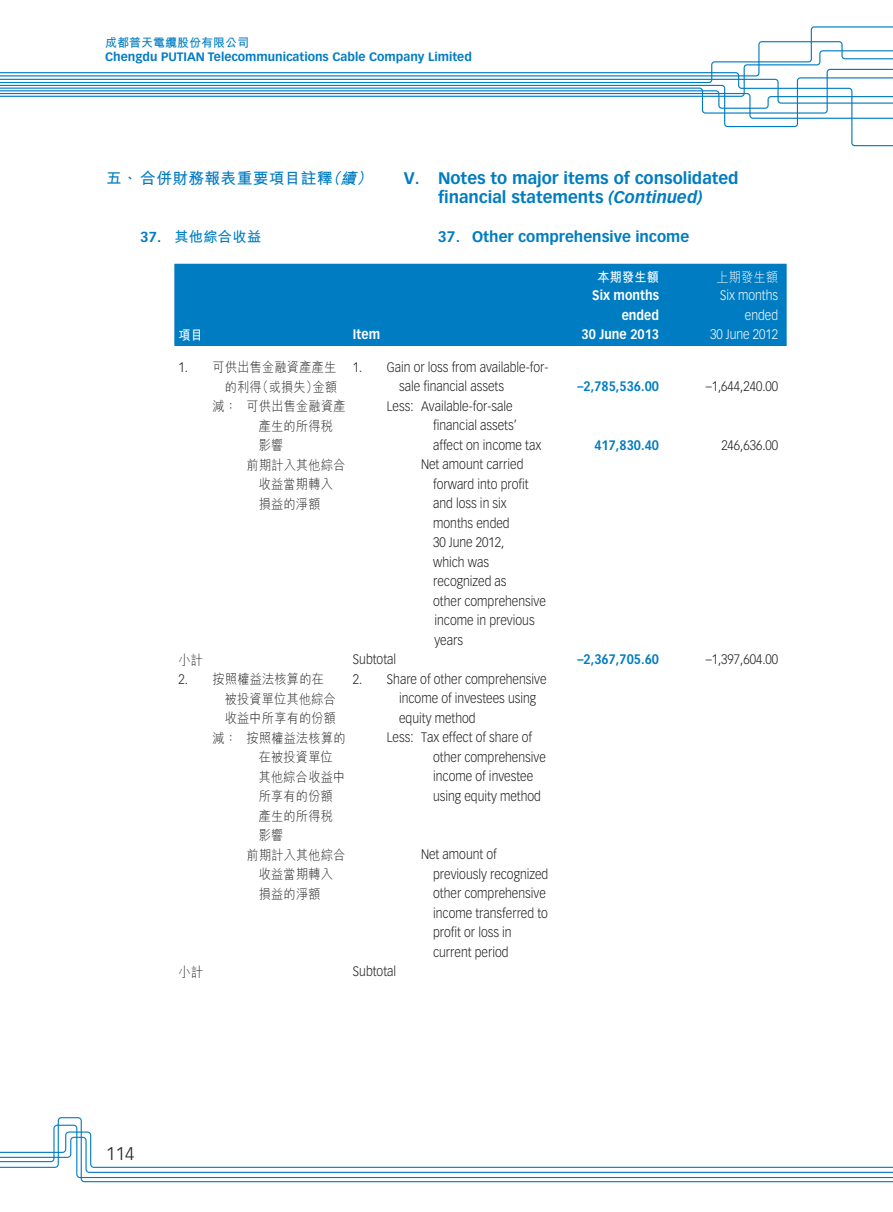
<style>
.page{position:relative;width:893px;height:1212px;background:#fff}
.page>*{position:absolute;margin:0;border:0;box-sizing:border-box;transform-origin:0 0}
.t1{font:300 18px "Vectora LT Std";color:#231f20}
.t2{font:700 16.5px/19.5px "Vectora LT Std";color:#007cc2;text-align:center}
.t3{font:700 15.75px "M Hei HK";letter-spacing:.02em;color:#007cc2}
.t4{font:700 15px "Vectora LT Std";color:#007cc2}
.t5{font:700 14.25px "M Hei HK";letter-spacing:.02em;color:#007cc2}
.t6{font:300 13.5px/19.5px "Vectora LT Std";color:#231f20;scale:.9 1}
.t7{font:300 13.5px/19.5px "M Hei HK";letter-spacing:.02em;color:#231f20;scale:.9 1}
.t8{font:700 13.5px "Vectora LT Std";color:#007cc2;scale:.9 1}
.t9{font:700 13.5px/19.5px "Vectora LT Std";color:#fff;text-align:right;scale:.9 1}
.t10{font:300 13.5px/19.5px "Vectora LT Std";color:#fff;text-align:right;scale:.9 1}
.t11{font:700 13.5px "M Hei HK";letter-spacing:.02em;color:#fff;scale:.9 1}
.t12{font:300 13.5px "M Hei HK";letter-spacing:.02em;color:#fff;scale:.9 1}
.t13{font:700 12px "Vectora LT Std";color:#007cc2}
.t14{font:700 12px "M Hei HK";color:#007cc2}
.s1{font-style:italic}
.s2{font-family:"Vectora LT Std"}
</style>
<div class="page">
<svg style="left:0;top:41px;width:893px;height:78px"></svg>
<svg style="left:0;top:1117px;width:893px;height:65px"></svg>
<div style="left:174px;top:264px;width:613px;height:82px;background:#007cc2"></div>
<p class="t14" style="left:105px;top:34px;width:145px">成都普天電纜股份有限公司</p>
<p class="t13" style="left:105px;top:50px;width:368px">Chengdu PUTIAN Telecommunications Cable Company Limited</p>
<p class="t3" style="left:106px;top:167px;width:272px">五、合併財務報表重要項目註釋<span class="s1">（續）</span></p>
<p class="t5" style="left:140px;top:227px;width:122px"><span class="s2">37.</span> 其他綜合收益</p>
<p class="t11" style="left:179px;top:325px;width:29px">項目</p>
<p class="t9" style="left:353px;top:325px;width:32px">Item</p>
<p class="t2" style="left:404px;top:168px;width:336px">V. Notes to major items of consolidated financial statements <span class="s1">(Continued)</span></p>
<p class="t4" style="left:438px;top:227px;width:253px">37. Other comprehensive income</p>
<p class="t11" style="left:597px;top:267px;width:70px">本期發生額</p>
<p class="t12" style="left:716px;top:270px;width:70px">上期發生額</p>
<p class="t9" style="left:581px;top:286px;width:88px">Six months ended<br>30 June 2013</p>
<p class="t10" style="left:710px;top:286px;width:77px">Six months ended<br>30 June 2012</p>
<p class="t7" style="left:179px;top:357px;width:178px;text-align:right"><span class="s2">1.</span> 可供出售金融資產產生的利得（或損失）金額</p>
<p class="t6" style="left:353px;top:357px;width:219px;text-align:center">1. Gain or loss from available-for&shy;sale financial assets</p>
<p class="t7" style="left:259px;top:396px;width:98px;text-indent:-46px">減： 可供出售金融資產產生的所得稅影響</p>
<p class="t6" style="left:433px;top:396px;width:122px;text-indent:-46px">Less: Available-for-sale financial assets’ affect on income tax</p>
<p class="t7" style="left:259px;top:455px;width:98px;text-indent:-12px">前期計入其他綜合收益當期轉入損益的淨額</p>
<p class="t6" style="left:433px;top:455px;width:127px;text-indent:-12px">Net amount carried forward into profit and loss in six months ended<br>30 June 2012,<br>which was recognized as<br>other comprehensive income in previous years</p>
<p class="t8" style="left:577px;top:378px;width:92px">–2,785,536.00</p>
<p class="t6" style="left:706px;top:377px;width:82px">–1,644,240.00</p>
<p class="t8" style="left:594px;top:437px;width:73px">417,830.40</p>
<p class="t6" style="left:721px;top:435px;width:65px">246,636.00</p>
<p class="t7" style="left:179px;top:650px;width:29px">小計</p>
<p class="t6" style="left:353px;top:650px;width:50px">Subtotal</p>
<p class="t8" style="left:577px;top:651px;width:92px">–2,367,705.60</p>
<p class="t6" style="left:706px;top:650px;width:82px">–1,397,604.00</p>
<p class="t7" style="left:225px;top:669px;width:125px;text-indent:-46px"><span class="s2">2.</span> 按照權益法核算的在被投資單位其他綜合收益中所享有的份額</p>
<p class="t6" style="left:399px;top:669px;width:165px;text-indent:-46px">2. Share of other comprehensive income of investees using equity method</p>
<p class="t7" style="left:259px;top:728px;width:98px;text-indent:-46px">減： 按照權益法核算的在被投資單位其他綜合收益中所享有的份額產生的所得稅影響</p>
<p class="t6" style="left:433px;top:728px;width:127px;text-indent:-46px">Less: Tax effect of share of other comprehensive income of investee using equity method</p>
<p class="t7" style="left:259px;top:845px;width:98px;text-indent:-12px">前期計入其他綜合收益當期轉入損益的淨額</p>
<p class="t6" style="left:433px;top:845px;width:130px;text-indent:-12px">Net amount of previously recognized other comprehensive income transferred to profit or loss in current period</p>
<p class="t7" style="left:179px;top:962px;width:29px">小計</p>
<p class="t6" style="left:353px;top:962px;width:50px">Subtotal</p>
<h1 class="t1" style="left:106px;top:1143px;width:30px">114</h1>
</div>
